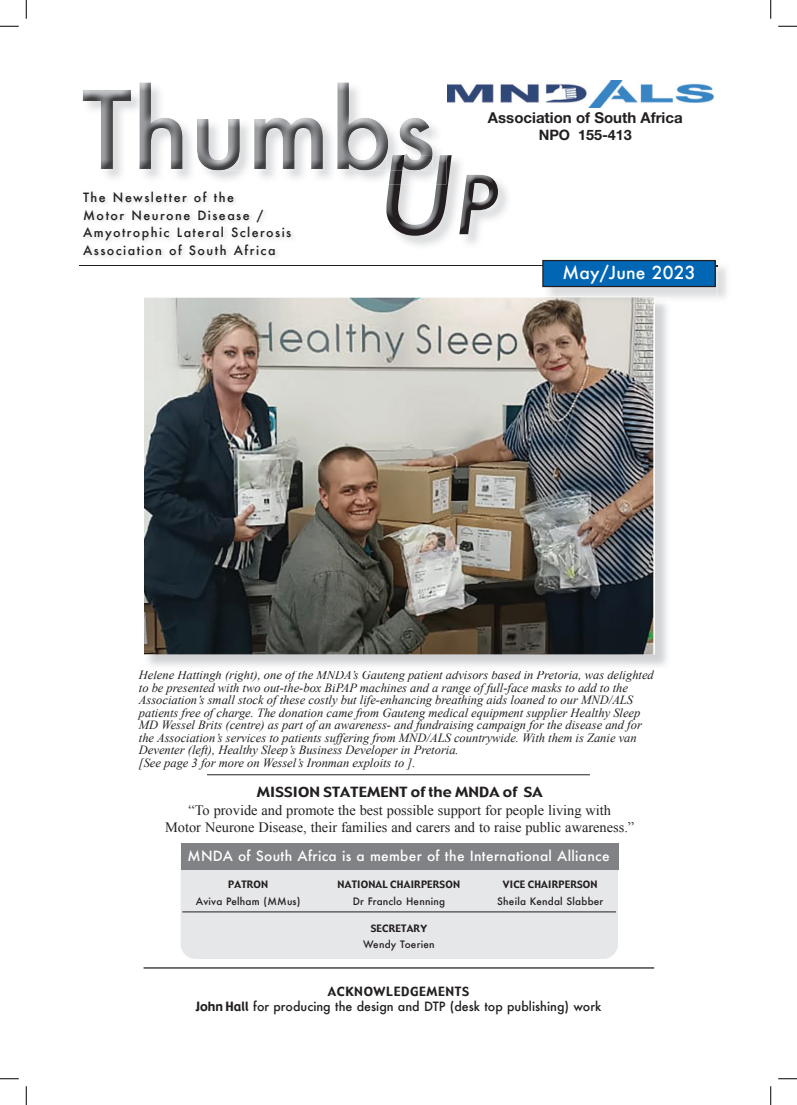
<style>
.page{position:relative;width:797px;height:1105px;background:#fff}
.page>*{position:absolute;margin:0;border:0;box-sizing:border-box;transform-origin:0 0}
.t1{font:500 17.5px "Futura";letter-spacing:.01em;color:#fff}
.t2{font:700 15px "Helvetica Neue";color:#231f20}
.t3{font:14.38px/17.5px "Times New Roman";color:#231f20;text-align:center}
.t4{font:700 14.38px "Helvetica Neue";color:#231f20}
.t5{font:500 13.75px "Futura";letter-spacing:.02em;color:#fff}
.t6{font:13.75px "Gadget";letter-spacing:.01em;color:#231f20;scale:1.1 1}
.t7{font:italic 12.5px/12.5px "Times New Roman";color:#231f20}
.t8{font:500 12.5px/17.5px "Futura";letter-spacing:.115em;color:#231f20}
.t9{font:500 12.5px "Futura";color:#231f20}
.t10{font:12.5px "Gadget";letter-spacing:.05em;color:#231f20}
.t11{font:500 10px "Futura";letter-spacing:.02em;color:#231f20}
.t12{font:10px "Gadget";letter-spacing:.02em;color:#231f20}
.s1{font-family:"Gadget";font-weight:400}
</style>
<div class="page">
<div style="left:181px;top:843px;width:437px;height:116px;background:#e6e7e9;border-radius:15px"></div>
<div style="left:181px;top:843px;width:437px;height:27px;background:#808285"></div>
<hr style="left:144px;top:967px;width:510px;height:1px;background:#231f20">
<img style="left:106px;top:127px;width:334px;height:53px">
<img style="left:83px;top:82px;width:349px;height:88px">
<hr style="left:182px;top:912px;width:434px;height:1px;background:#231f20">
<img style="left:386px;top:155px;width:65px;height:81px">
<img style="left:389px;top:155px;width:57px;height:29px">
<img style="left:390px;top:155px;width:14px;height:15px">
<img style="left:459px;top:175px;width:39px;height:59px">
<hr style="left:207px;top:774px;width:383px;height:1px;background:#231f20">
<hr style="left:79px;top:266px;width:638px;height:1px;background:#231f20">
<img style="left:144px;top:297px;width:510px;height:357px">
<img style="left:544px;top:262px;width:182px;height:37px">
<img style="left:716px;top:262px;width:1px;height:37px">
<img style="left:654px;top:297px;width:16px;height:6px">
<img style="left:544px;top:296px;width:110px;height:7px">
<div style="left:543px;top:261px;width:172px;height:25px;background:#0166b3"></div>
<div style="left:542px;top:260px;width:173px;height:27px;border:1px solid #231f20"></div>
<img style="left:447px;top:82px;width:267px;height:26px">
<img style="left:447px;top:81px;width:267px;height:1px">
<svg style="left:0;top:25px;width:19px;height:2px"></svg>
<svg style="left:778px;top:25px;width:19px;height:2px"></svg>
<svg style="left:0;top:1078px;width:19px;height:1px"></svg>
<svg style="left:778px;top:1078px;width:19px;height:1px"></svg>
<svg style="left:25px;top:0;width:2px;height:19px"></svg>
<svg style="left:25px;top:1086px;width:2px;height:19px"></svg>
<svg style="left:770px;top:0;width:1px;height:19px"></svg>
<svg style="left:770px;top:1086px;width:1px;height:19px"></svg>
<p class="t8" style="left:83px;top:189px;width:210px">The Newsletter of the<br>Motor Neurone Disease /<br>Amyotrophic Lateral Sclerosis<br>Association of South Africa</p>
<p class="t2" style="left:488px;top:108px;width:196px">Association of South Africa</p>
<p class="t4" style="left:538px;top:126px;width:95px">NPO 155-413</p>
<h1 class="t1" style="left:562px;top:261px;width:135px">May/June 2023</h1>
<p class="t7" style="left:139px;top:668px;width:516px">Helene Hattingh (right), one of the MNDA’s Gauteng patient advisors based in Pretoria, was delighted to be presented with two out-the-box BiPAP machines and a range of full-face masks to add to the Association’s small stock of these costly but life-enhancing breathing aids loaned to our MND/ALS patients free of charge. The donation came from Gauteng medical equipment supplier Healthy Sleep MD Wessel Brits (centre) as part of an awareness- and fundraising campaign for the disease and for the Association’s services to patients suffering from MND/ALS countrywide. With them is Zanie van Deventer (left), Healthy Sleep’s Business Developer in Pretoria.<br>[See page 3 for more on Wessel’s Ironman exploits to ].</p>
<p class="t6" style="left:257px;top:783px;width:261px">MISSION STATEMENT of the MNDA of SA</p>
<p class="t3" style="left:165px;top:801px;width:470px">“To provide and promote the best possible support for people living with<br>Motor Neurone Disease, their families and carers and to raise public awareness.”</p>
<p class="t5" style="left:187px;top:847px;width:423px">MNDA of South Africa is a member of the International Alliance</p>
<p class="t12" style="left:228px;top:878px;width:42px">PATRON</p>
<p class="t11" style="left:196px;top:894px;width:106px">Aviva Pelham (MMus)</p>
<p class="t12" style="left:337px;top:878px;width:124px">NATIONAL CHAIRPERSON</p>
<p class="t11" style="left:352px;top:894px;width:94px">Dr Franclo Henning</p>
<p class="t12" style="left:371px;top:922px;width:58px">SECRETARY</p>
<p class="t11" style="left:363px;top:938px;width:73px">Wendy Toerien</p>
<p class="t12" style="left:503px;top:878px;width:96px">VICE CHAIRPERSON</p>
<p class="t11" style="left:497px;top:894px;width:108px">Sheila Kendal Slabber</p>
<p class="t10" style="left:328px;top:984px;width:143px">ACKNOWLEDGEMENTS</p>
<p class="t9" style="left:195px;top:997px;width:407px"><span class="s1">John Hall</span> for producing the design and DTP (desk top publishing) work</p>
</div>
